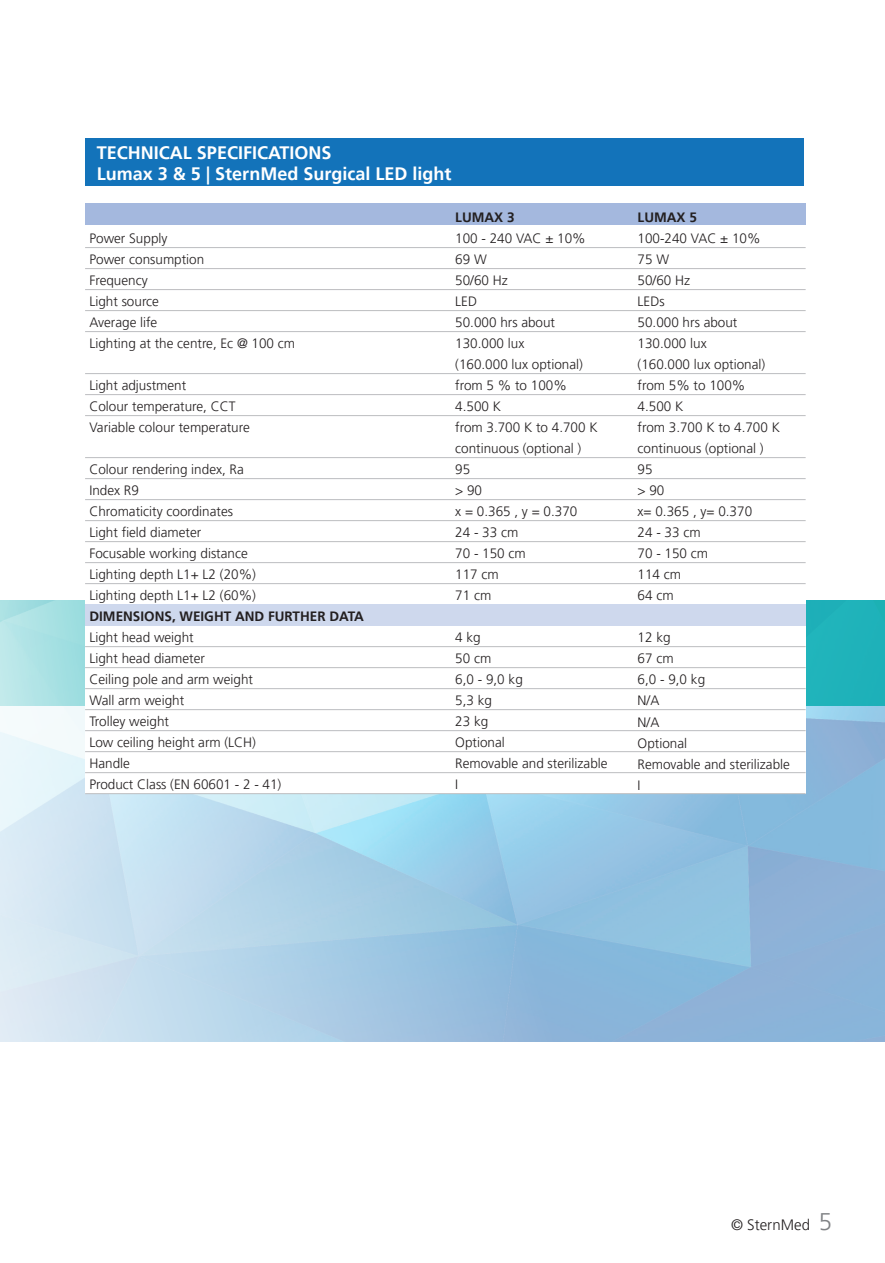
<style>
.page{position:relative;width:885px;height:1263px;background:#fff}
.page>*{position:absolute;margin:0;border:0;box-sizing:border-box;transform-origin:0 0}
.t1{font:700 18px/21px "Frutiger LT Pro";color:#fff}
.t2{font:300 15px "Frutiger LT Pro";color:#231f20}
.t3{font:300 13.5px/21px "Frutiger LT Pro";color:#231f20}
.t4{font:700 13.5px "Frutiger LT Pro";color:#231f20}
.s1{font-size:24px;color:#808285}
</style>
<div class="page">
<img style="left:0;top:705px;width:884px;height:336px">
<svg style="left:0;top:600px;width:884px;height:105px;background:#6acbd0"></svg>
<div style="left:85px;top:264px;width:720px;height:529px;background:#fff"></div>
<div style="left:85px;top:203px;width:720px;height:21px;background:#a4b8de"></div>
<div style="left:85px;top:604px;width:720px;height:21px;background:#ced8ed"></div>
<hr style="left:85px;top:247px;width:720px;height:1px;background:#bcbdc0">
<hr style="left:85px;top:268px;width:720px;height:1px;background:#bcbdc0">
<hr style="left:85px;top:289px;width:720px;height:1px;background:#bcbdc0">
<hr style="left:85px;top:310px;width:720px;height:1px;background:#bcbdc0">
<hr style="left:85px;top:331px;width:720px;height:1px;background:#bcbdc0">
<hr style="left:85px;top:373px;width:720px;height:1px;background:#bcbdc0">
<hr style="left:85px;top:394px;width:720px;height:1px;background:#bcbdc0">
<hr style="left:85px;top:415px;width:720px;height:1px;background:#bcbdc0">
<hr style="left:85px;top:457px;width:720px;height:1px;background:#bcbdc0">
<hr style="left:85px;top:478px;width:720px;height:1px;background:#bcbdc0">
<hr style="left:85px;top:499px;width:720px;height:1px;background:#bcbdc0">
<hr style="left:85px;top:520px;width:720px;height:1px;background:#bcbdc0">
<hr style="left:85px;top:541px;width:720px;height:1px;background:#bcbdc0">
<hr style="left:85px;top:562px;width:720px;height:1px;background:#bcbdc0">
<hr style="left:85px;top:583px;width:720px;height:1px;background:#bcbdc0">
<hr style="left:85px;top:646px;width:720px;height:1px;background:#bcbdc0">
<hr style="left:85px;top:667px;width:720px;height:1px;background:#bcbdc0">
<hr style="left:85px;top:688px;width:720px;height:1px;background:#bcbdc0">
<hr style="left:85px;top:709px;width:720px;height:1px;background:#bcbdc0">
<hr style="left:85px;top:730px;width:720px;height:1px;background:#bcbdc0">
<hr style="left:85px;top:751px;width:720px;height:1px;background:#bcbdc0">
<hr style="left:85px;top:772px;width:720px;height:1px;background:#bcbdc0">
<hr style="left:85px;top:793px;width:720px;height:1px;background:#bcbdc0">
<div style="left:85px;top:138px;width:718px;height:47px;background:#1373ba"></div>
<h1 class="t1" style="left:97px;top:142px;width:356px">TECHNICAL SPECIFICATIONS<br>Lumax 3 &amp; 5 | SternMed Surgical LED light</h1>
<p class="t3" style="left:89px;top:228px;width:207px">Power Supply<br>Power consumption<br>Frequency<br>Light source<br>Average life<br>Lighting at the centre, Ec @ 100 cm</p>
<p class="t3" style="left:89px;top:375px;width:162px">Light adjustment<br>Colour temperature, CCT<br>Variable colour temperature</p>
<p class="t3" style="left:89px;top:459px;width:168px">Colour rendering index, Ra<br>Index R9<br>Chromaticity coordinates<br>Light field diameter<br>Focusable working distance<br>Lighting depth L1+ L2 (20%)<br>Lighting depth L1+ L2 (60%)</p>
<p class="t4" style="left:89px;top:608px;width:276px">DIMENSIONS, WEIGHT AND FURTHER DATA</p>
<p class="t3" style="left:89px;top:627px;width:193px">Light head weight<br>Light head diameter<br>Ceiling pole and arm weight<br>Wall arm weight<br>Trolley weight<br>Low ceiling height arm (LCH)<br>Handle<br>Product Class (EN 60601 - 2 - 41)</p>
<p class="t4" style="left:455px;top:209px;width:61px">LUMAX 3</p>
<p class="t3" style="left:455px;top:228px;width:144px">100 - 240 VAC ± 10%<br>69 W<br>50/60 Hz<br>LED<br>50.000 hrs about<br>130.000 lux<br>(160.000 lux optional) from 5 % to 100%<br>4.500 K<br>from 3.700 K to 4.700 K continuous (optional )<br>95<br>&gt; 90<br>x = 0.365 , y = 0.370<br>24 - 33 cm<br>70 - 150 cm<br>117 cm<br>71 cm</p>
<p class="t3" style="left:455px;top:627px;width:154px">4 kg<br>50 cm<br>6,0 - 9,0 kg<br>5,3 kg<br>23 kg<br>Optional<br>Removable and sterilizable<br>I</p>
<p class="t4" style="left:637px;top:210px;width:61px">LUMAX 5</p>
<p class="t3" style="left:637px;top:228px;width:144px">100-240 VAC ± 10%<br>75 W<br>50/60 Hz<br>LEDs<br>50.000 hrs about<br>130.000 lux<br>(160.000 lux optional) from 5% to 100%<br>4.500 K<br>from 3.700 K to 4.700 K continuous (optional )<br>95<br>&gt; 90<br>x= 0.365 , y= 0.370<br>24 - 33 cm<br>70 - 150 cm<br>114 cm<br>64 cm</p>
<p class="t3" style="left:637px;top:627px;width:154px">12 kg<br>67 cm<br>6,0 - 9,0 kg<br>N/A<br>N/A<br>Optional<br>Removable and sterilizable<br>I</p>
<p class="t2" style="left:731px;top:1216px;width:103px">© SternMed <span class="s1">5</span></p>
</div>
